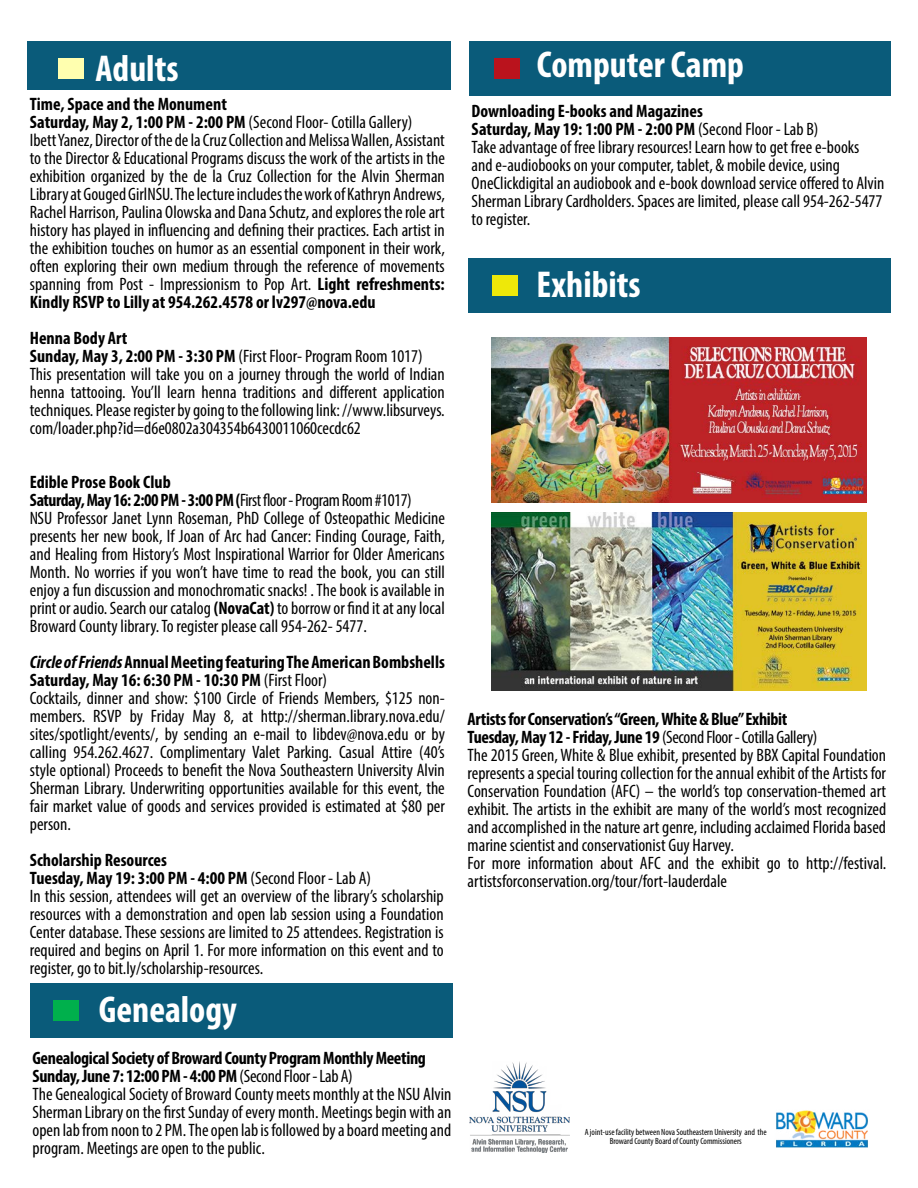
<style>
.page{position:relative;width:918px;height:1188px;background:#fff}
.page>*{position:absolute;margin:0;border:0;box-sizing:border-box;transform-origin:0 0}
.t1{font:700 condensed 37.5px "Myriad Pro";color:#fff}
.t2{font:condensed 18px/18px "Myriad Pro";color:#000}
.t3{font:condensed 9px/9px "Myriad Pro";color:#000;text-align:center}
.s1{font-weight:700}
.s2{font-weight:700;font-style:italic}
</style>
<div class="page">
<div style="left:27px;top:41px;width:423px;height:49px;background:#0a5b7a"></div>
<div style="left:58px;top:58px;width:26px;height:20px;background:#ffffaf"></div>
<img style="left:776px;top:1110px;width:92px;height:38px">
<div style="left:469px;top:41px;width:422px;height:55px;background:#0a5b7a"></div>
<div style="left:30px;top:983px;width:423px;height:54px;background:#0a5b7a"></div>
<div style="left:468px;top:258px;width:423px;height:55px;background:#0a5b7a"></div>
<img style="left:469px;top:1061px;width:101px;height:92px">
<div style="left:53px;top:1000px;width:26px;height:20px;background:#00b04c"></div>
<div style="left:492px;top:275px;width:26px;height:20px;background:#eee809"></div>
<div style="left:494px;top:58px;width:25px;height:20px;background:#ba131d"></div>
<img style="left:491px;top:513px;width:376px;height:178px">
<img style="left:491px;top:337px;width:376px;height:165px">
<h1 class="t1" style="left:96px;top:45px;width:84px">Adults</h1>
<p class="t2" style="left:30px;top:95px;width:417px"><span class="s1">Time, Space and the Monument<br>Saturday, May 2, 1:00 PM - 2:00 PM</span> (Second Floor- Cotilla Gallery)<br>Ibett Yanez, Director of the de la Cruz Collection and Melissa Wallen, Assistant to the Director &amp; Educational Programs discuss the work of the artists in the exhibition organized by the de la Cruz Collection for the Alvin Sherman Library at Gouged GirlNSU. The lecture includes the work of Kathryn Andrews, Rachel Harrison, Paulina Olowska and Dana Schutz, and explores the role art history has played in influencing and defining their practices. Each artist in the exhibition touches on humor as an essential component in their work, often exploring their own medium through the reference of movements spanning from Post - Impressionism to Pop Art. <span class="s1">Light refreshments:<br>Kindly RSVP to Lilly at 954.262.4578 or lv297@nova.edu</span></p>
<p class="t2" style="left:30px;top:329px;width:417px"><span class="s1">Henna Body Art<br>Sunday, May 3, 2:00 PM - 3:30 PM</span> (First Floor- Program Room 1017)<br>This presentation will take you on a journey through the world of Indian henna tattooing. You’ll learn henna traditions and different application techniques. Please register by going to the following link: //www.libsurveys. com/loader.php?id=d6e0802a304354b6430011060cecdc62</p>
<p class="t2" style="left:30px;top:473px;width:417px"><span class="s1">Edible Prose Book Club<br>Saturday, May 16: 2:00 PM - 3:00 PM (</span>First floor - Program Room #1017)<br>NSU Professor Janet Lynn Roseman, PhD College of Osteopathic Medicine presents her new book, If Joan of Arc had Cancer: Finding Courage, Faith, and Healing from History’s Most Inspirational Warrior for Older Americans Month. No worries if you won’t have time to read the book, you can still enjoy a fun discussion and monochromatic snacks! . The book is available in print or audio. Search our catalog <span class="s1">(NovaCat)</span> to borrow or find it at any local Broward County library. To register please call 954-262- 5477.</p>
<p class="t2" style="left:30px;top:653px;width:417px"><span class="s2">Circle of Friends</span> <span class="s1">Annual Meeting featuring The American Bombshells Saturday, May 16: 6:30 PM - 10:30 PM</span> (First Floor)<br>Cocktails, dinner and show: $100 Circle of Friends Members, $125 non&shy;members. RSVP by Friday May 8, at http://sherman.library.nova.edu/ sites/spotlight/events/, by sending an e-mail to libdev@nova.edu or by calling 954.262.4627. Complimentary Valet Parking. Casual Attire (40’s style optional) Proceeds to benefit the Nova Southeastern University Alvin Sherman Library. Underwriting opportunities available for this event, the fair market value of goods and services provided is estimated at $80 per person.</p>
<p class="t2" style="left:30px;top:851px;width:415px"><span class="s1">Scholarship Resources<br>Tuesday, May 19: 3:00 PM - 4:00 PM</span> (Second Floor - Lab A)<br>In this session, attendees will get an overview of the library’s scholarship resources with a demonstration and open lab session using a Foundation Center database. These sessions are limited to 25 attendees. Registration is required and begins on April 1. For more information on this event and to register, go to bit.ly/scholarship-resources.</p>
<h1 class="t1" style="left:99px;top:986px;width:140px">Genealogy</h1>
<p class="t2" style="left:33px;top:1049px;width:420px"><span class="s1">Genealogical Society of Broward County Program Monthly Meeting Sunday, June 7: 12:00 PM - 4:00 PM</span> (Second Floor - Lab A)<br>The Genealogical Society of Broward County meets monthly at the NSU Alvin Sherman Library on the first Sunday of every month. Meetings begin with an open lab from noon to 2 PM. The open lab is followed by a board meeting and program. Meetings are open to the public.</p>
<h1 class="t1" style="left:537px;top:41px;width:209px">Computer Camp</h1>
<p class="t2" style="left:472px;top:101px;width:414px"><span class="s1">Downloading E-books and Magazines<br>Saturday, May 19: 1:00 PM - 2:00 PM</span> (Second Floor - Lab B)<br>Take advantage of free library resources! Learn how to get free e-books and e-audiobooks on your computer, tablet, &amp; mobile device, using OneClickdigital an audiobook and e-book download service offered to Alvin Sherman Library Cardholders. Spaces are limited, please call 954-262-5477 to register.</p>
<h1 class="t1" style="left:537px;top:261px;width:106px">Exhibits</h1>
<p class="t2" style="left:468px;top:710px;width:420px"><span class="s1">Artists for Conservation’s “Green, White &amp; Blue” Exhibit<br>Tuesday, May 12 - Friday, June 19</span> (Second Floor - Cotilla Gallery)<br>The 2015 Green, White &amp; Blue exhibit, presented by BBX Capital Foundation represents a special touring collection for the annual exhibit of the Artists for Conservation Foundation (AFC) – the world’s top conservation-themed art exhibit. The artists in the exhibit are many of the world’s most recognized and accomplished in the nature art genre, including acclaimed Florida based marine scientist and conservationist Guy Harvey.<br>For more information about AFC and the exhibit go to http://festival. artistsforconservation.org/tour/fort-lauderdale</p>
<p class="t3" style="left:585px;top:1127px;width:183px">A joint-use facility between Nova Southeastern University and the<br>Broward County Board of County Commissioners</p>
</div>
